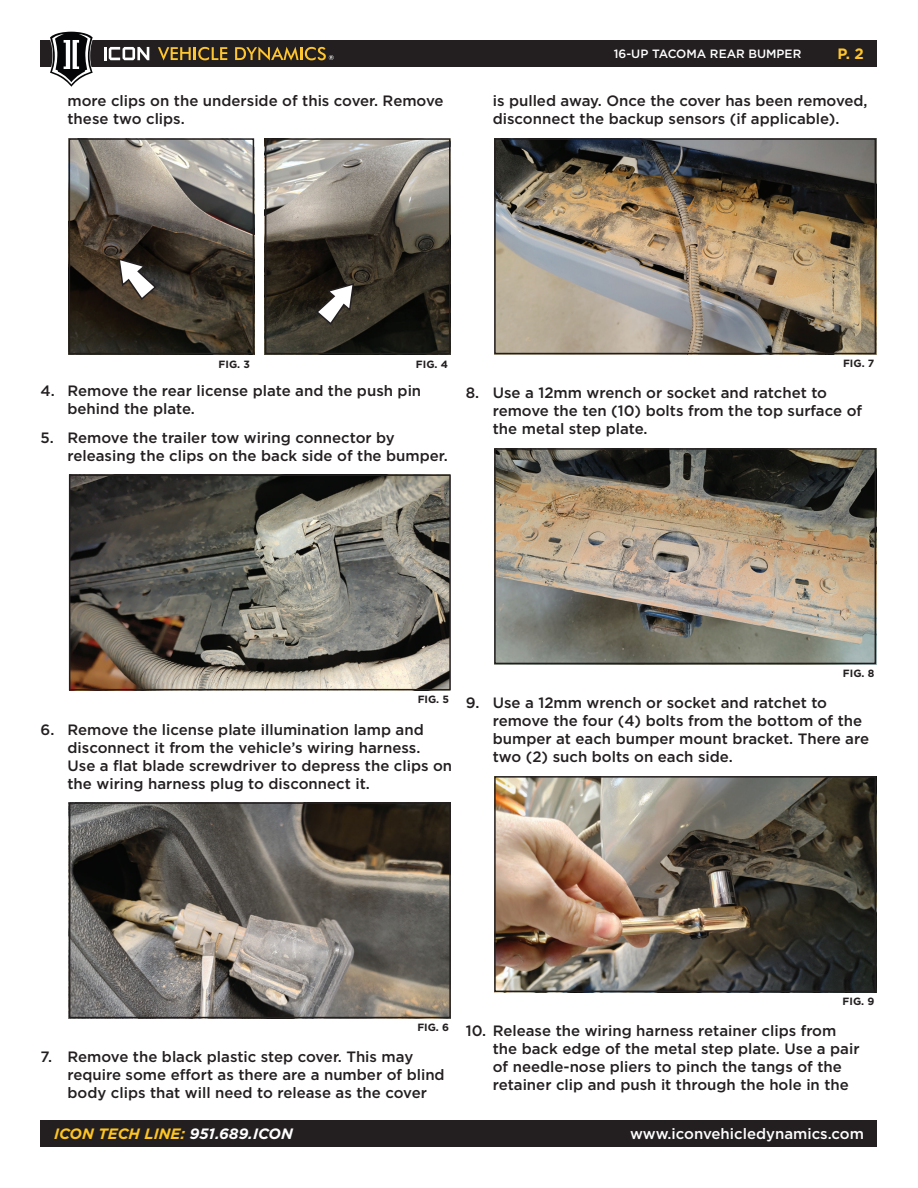
<style>
.page{position:relative;width:918px;height:1188px;background:#fff}
.page>*{position:absolute;margin:0;border:0;box-sizing:border-box;transform-origin:0 0}
.t1{font:500 15px/18px "Gotham";color:#231f20}
.t2{font:500 15px "Gotham";color:#fff}
.t3{font:italic 700 15px "Gotham";color:#fec422}
.t4{font:700 15px "Gotham";color:#fec52e}
.t5{font:500 12px "Gotham";color:#fff}
.t6{font:700 10.5px "Gotham";color:#231f20}
.s1{color:#fff}
</style>
<div class="page">
<div style="left:40px;top:40px;width:838px;height:28px;background:#231f20"></div>
<div style="left:40px;top:1120px;width:838px;height:28px;background:#231f20"></div>
<svg style="left:49px;top:31px;width:45px;height:56px"></svg>
<svg style="left:104px;top:47px;width:45px;height:13px"></svg>
<svg style="left:158px;top:47px;width:69px;height:14px"></svg>
<svg style="left:235px;top:47px;width:99px;height:14px"></svg>
<img style="left:72px;top:141px;width:179px;height:210px">
<div style="left:69px;top:138px;width:185px;height:216px;border:2px solid #231f20"></div>
<img style="left:268px;top:141px;width:180px;height:210px">
<div style="left:265px;top:138px;width:186px;height:216px;border:2px solid #231f20"></div>
<svg style="left:117px;top:257px;width:41px;height:44px"></svg>
<svg style="left:315px;top:282px;width:40px;height:44px"></svg>
<img style="left:72px;top:477px;width:376px;height:210px">
<div style="left:69px;top:474px;width:382px;height:216px;border:2px solid #231f20"></div>
<img style="left:72px;top:805px;width:376px;height:210px">
<div style="left:69px;top:802px;width:382px;height:216px;border:2px solid #231f20"></div>
<img style="left:497px;top:141px;width:376px;height:210px">
<div style="left:494px;top:138px;width:382px;height:216px;border:2px solid #231f20"></div>
<img style="left:497px;top:451px;width:376px;height:210px">
<div style="left:494px;top:448px;width:382px;height:216px;border:2px solid #231f20"></div>
<img style="left:497px;top:779px;width:376px;height:210px">
<div style="left:494px;top:776px;width:382px;height:216px;border:2px solid #231f20"></div>
<p class="t1" style="left:68px;top:92px;width:378px">more clips on the underside of this cover. Remove these two clips.</p>
<p class="t5" style="left:614px;top:46px;width:189px">16-UP TACOMA REAR BUMPER</p>
<p class="t4" style="left:837px;top:44px;width:28px">P. 2</p>
<p class="t1" style="left:493px;top:92px;width:376px">is pulled away. Once the cover has been removed, disconnect the backup sensors (if applicable).</p>
<p class="t6" style="left:219px;top:357px;width:33px">Fig. 3</p>
<p class="t6" style="left:416px;top:357px;width:34px">Fig. 4</p>
<p class="t1" style="left:68px;top:381px;width:355px;text-indent:-27px">4. Remove the rear license plate and the push pin behind the plate.</p>
<p class="t1" style="left:68px;top:428px;width:382px;text-indent:-27px">5. Remove the trailer tow wiring connector by releasing the clips on the back side of the bumper.</p>
<p class="t6" style="left:843px;top:356px;width:33px">Fig. 7</p>
<p class="t1" style="left:493px;top:384px;width:371px;text-indent:-27px">8. Use a 12mm wrench or socket and ratchet to remove the ten (10) bolts from the top surface of the metal step plate.</p>
<p class="t6" style="left:418px;top:692px;width:33px">Fig. 5</p>
<p class="t1" style="left:68px;top:720px;width:386px;text-indent:-27px">6. Remove the license plate illumination lamp and disconnect it from the vehicle’s wiring harness.<br>Use a flat blade screwdriver to depress the clips on the wiring harness plug to disconnect it.</p>
<p class="t6" style="left:843px;top:666px;width:33px">Fig. 8</p>
<p class="t1" style="left:493px;top:694px;width:378px;text-indent:-27px">9. Use a 12mm wrench or socket and ratchet to remove the four (4) bolts from the bottom of the bumper at each bumper mount bracket. There are two (2) such bolts on each side.</p>
<p class="t6" style="left:417px;top:1020px;width:33px">Fig. 6</p>
<p class="t1" style="left:68px;top:1048px;width:379px;text-indent:-27px">7. Remove the black plastic step cover. This may require some effort as there are a number of blind body clips that will need to release as the cover</p>
<p class="t6" style="left:843px;top:994px;width:33px">Fig. 9</p>
<p class="t1" style="left:493px;top:1022px;width:368px;text-indent:-27px">10. Release the wiring harness retainer clips from the back edge of the metal step plate. Use a pair of needle-nose pliers to pinch the tangs of the retainer clip and push it through the hole in the</p>
<p class="t3" style="left:54px;top:1124px;width:240px">ICON TECH LINE: <span class="s1">951.689.ICON</span></p>
<p class="t2" style="left:630px;top:1124px;width:235px">www.iconvehicledynamics.com</p>
</div>
